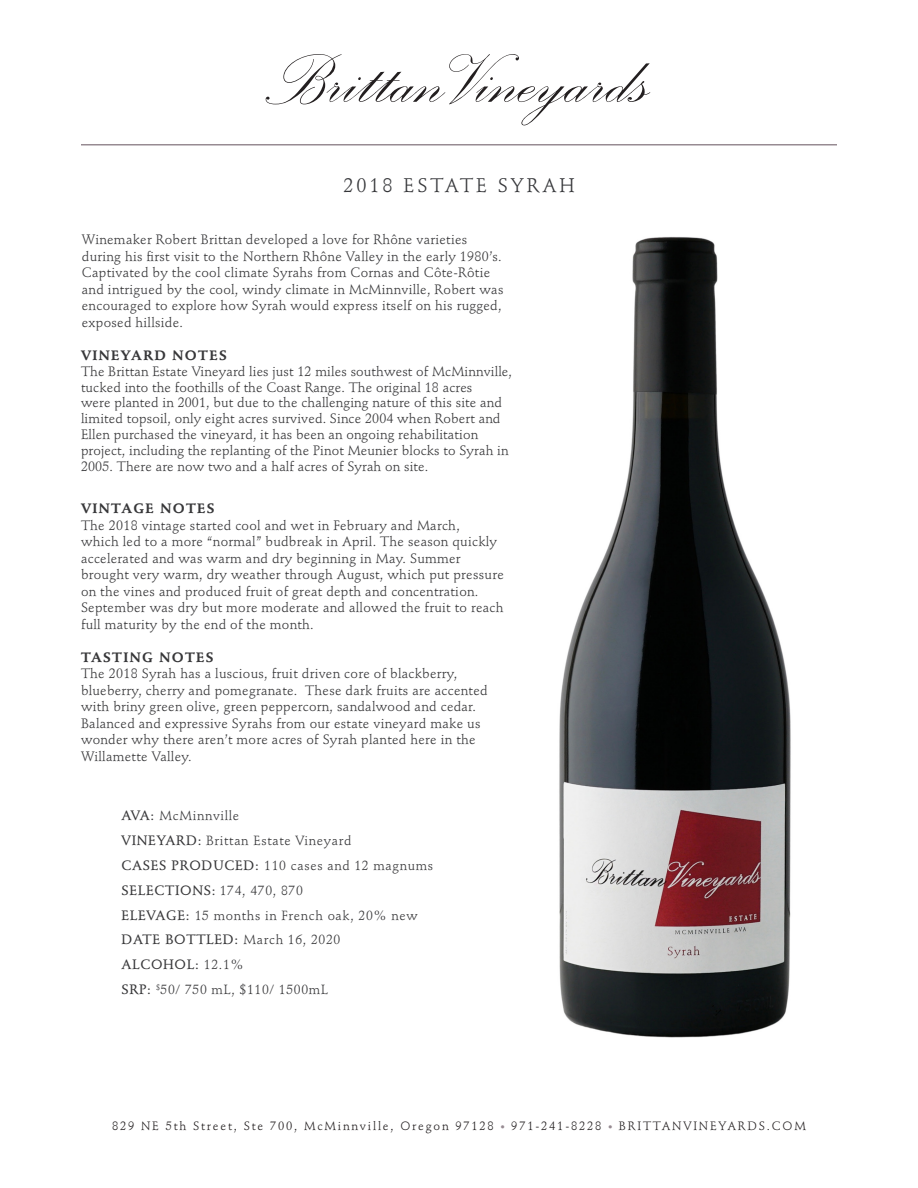
<style>
.page{position:relative;width:918px;height:1188px;background:#fff}
.page>*{position:absolute;margin:0;border:0;box-sizing:border-box;transform-origin:0 0}
.t1{font:19.5px "Stempel Schneidler Std";letter-spacing:.15em;color:#353639}
.t2{font:13.5px/16.5px "Stempel Schneidler Std";letter-spacing:.02em;color:#373739}
.t3{font:500 13.5px "Stempel Schneidler Std";letter-spacing:.05em;color:#373739}
.t4{font:700 13.5px "Stempel Schneidler Std";letter-spacing:.1em;color:#373739}
.t5{font:13.2px "Stempel Schneidler Std";letter-spacing:.05em;color:#373739}
.t6{font:12px "Stempel Schneidler Std";letter-spacing:.15em;color:#231f20}
.s1{font-weight:500;font-size:13.5px}
.s2{font-weight:400;font-size:13.2px}
.s3{font-size:9px;color:#978b92}
</style>
<div class="page">
<hr style="left:81px;top:144px;width:756px;height:2px;background:#978b92">
<svg style="left:266px;top:54px;width:384px;height:71px"></svg>
<img style="left:559px;top:237px;width:232px;height:801px">
<p class="t1" style="left:343px;top:174px;width:233px">2018 ESTATE SYRAH</p>
<p class="t2" style="left:82px;top:232px;width:423px">Winemaker Robert Brittan developed a love for Rhône varieties during his first visit to the Northern Rhône Valley in the early 1980’s.<br>Captivated by the cool climate Syrahs from Cornas and Côte-Rôtie and intrigued by the cool, windy climate in McMinnville, Robert was encouraged to explore how Syrah would express itself on his rugged, exposed hillside.</p>
<p class="t4" style="left:81px;top:347px;width:147px">VINEYARD NOTES</p>
<p class="t2" style="left:81px;top:364px;width:433px;line-height:15.9px">The Brittan Estate Vineyard lies just 12 miles southwest of McMinnville, tucked into the foothills of the Coast Range. The original 18 acres<br>were planted in 2001, but due to the challenging nature of this site and limited topsoil, only eight acres survived. Since 2004 when Robert and Ellen purchased the vineyard, it has been an ongoing rehabilitation project, including the replanting of the Pinot Meunier blocks to Syrah in 2005. There are now two and a half acres of Syrah on site.</p>
<p class="t4" style="left:81px;top:500px;width:135px">VINTAGE NOTES</p>
<p class="t2" style="left:81px;top:517px;width:424px">The 2018 vintage started cool and wet in February and March,<br>which led to a more “normal” budbreak in April. The season quickly accelerated and was warm and dry beginning in May. Summer brought very warm, dry weather through August, which put pressure on the vines and produced fruit of great depth and concentration.<br>September was dry but more moderate and allowed the fruit to reach full maturity by the end of the month.</p>
<p class="t4" style="left:81px;top:649px;width:134px">TASTING NOTES</p>
<p class="t2" style="left:81px;top:665px;width:408px">The 2018 Syrah has a luscious, fruit driven core of blackberry, blueberry, cherry and pomegranate. These dark fruits are accented with briny green olive, green peppercorn, sandalwood and cedar.<br>Balanced and expressive Syrahs from our estate vineyard make us wonder why there aren’t more acres of Syrah planted here in the Willamette Valley.</p>
<p class="t5" style="left:122px;top:808px;width:119px"><span class="s1">AVA:</span> McMinnville</p>
<p class="t5" style="left:122px;top:833px;width:232px"><span class="s1">VINEYARD:</span> Brittan Estate Vineyard</p>
<p class="t5" style="left:122px;top:858px;width:313px"><span class="s1">CASES PRODUCED:</span> 110 cases and 12 magnums</p>
<p class="t3" style="left:122px;top:882px;width:183px">SELECTIONS: <span class="s2">174, 470, 870</span></p>
<p class="t5" style="left:122px;top:907px;width:298px"><span class="s1">ELEVAGE:</span> 15 months in French oak, 20% new</p>
<p class="t3" style="left:122px;top:932px;width:220px">DATE BOTTLED: <span class="s2">March 16, 2020</span></p>
<p class="t3" style="left:122px;top:957px;width:124px">ALCOHOL: <span class="s2">12.1%</span></p>
<p class="t5" style="left:122px;top:982px;width:208px"><span class="s1">SRP:</span> <sup>$</sup>50/ 750 mL, $110/ 1500mL</p>
<p class="t6" style="left:112px;top:1118px;width:695px">829 NE 5th Street, Ste 700, McMinnville, Oregon 97128 <span class="s3">•</span> 971-241-8228 <span class="s3">•</span> BRITTANVINEYARDS.COM</p>
</div>
